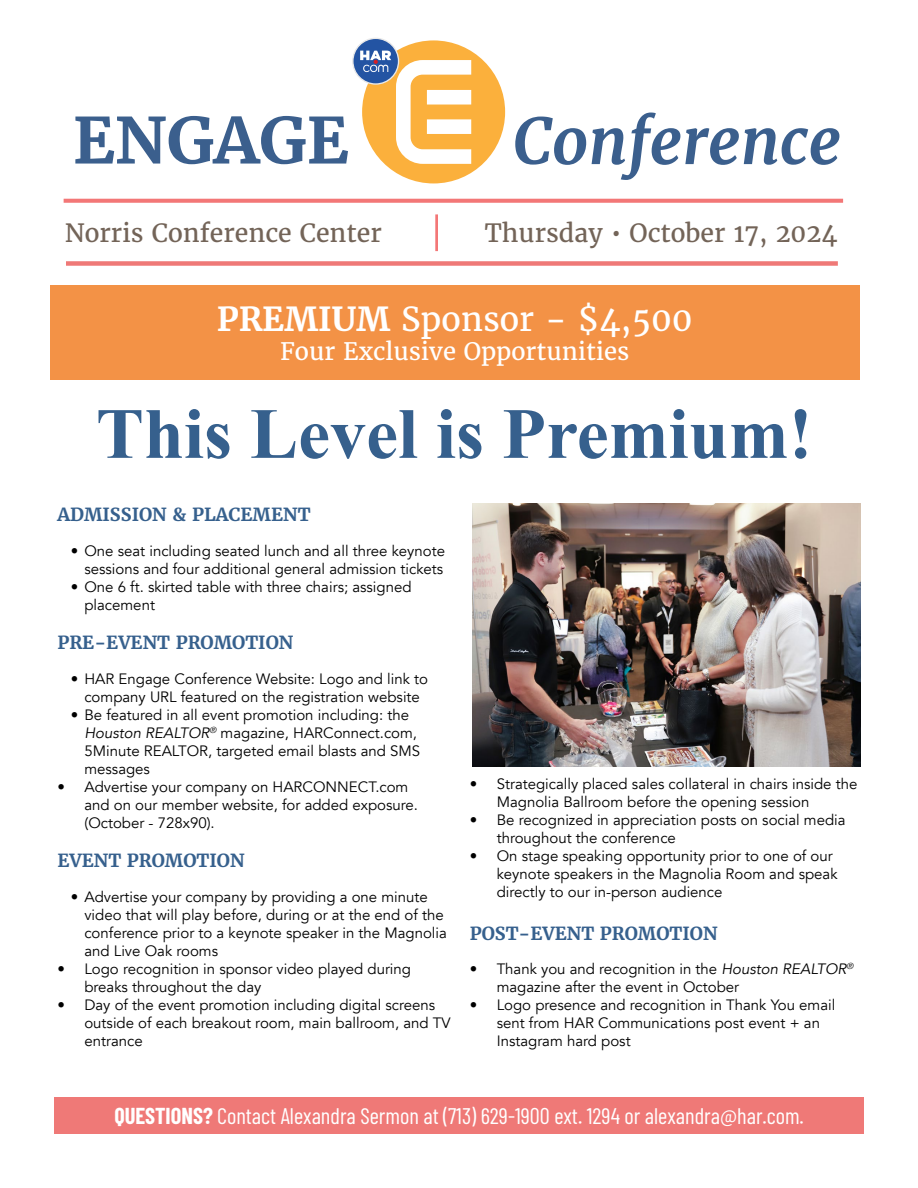
<style>
.page{position:relative;width:918px;height:1188px;background:#fff}
.page>*{position:absolute;margin:0;border:0;box-sizing:border-box;transform-origin:0 0}
.t1{font:700 72px "Times New Roman";color:#36608d}
.t2{font:italic 700 63.3px "Merriweather";color:#3b5f8d}
.t3{font:700 63.3px "Merriweather";color:#3b5f8d}
.t4{font:33px "Merriweather";color:#fff}
.t5{font:25.05px "Merriweather";color:#736458}
.t6{font:24px "Merriweather";color:#fff}
.t7{font:22.5px "Barlow Condensed";color:#fff}
.t8{font:700 18px "Merriweather";color:#36608d}
.t9{font:15px/18px "Avenir";color:#000}
.s1{font-weight:700}
.s2{font-style:italic}
</style>
<div class="page">
<div style="left:362px;top:40px;width:143px;height:143px;background:#fbb03c;border-radius:50%"></div>
<svg style="left:353px;top:38px;width:46px;height:46px"></svg>
<div style="left:352px;top:38px;width:47px;height:47px;border:1px solid #e9e9e9;border-radius:50%"></div>
<svg style="left:360px;top:51px;width:111px;height:113px"></svg>
<svg style="left:64px;top:199px;width:779px;height:4px;background:#f37f7f"></svg>
<hr style="left:435px;top:214px;width:3px;height:37px;background:#f37777">
<div style="left:66px;top:261px;width:772px;height:5px;background:#ef7977"></div>
<div style="left:50px;top:286px;width:810px;height:94px;background:#f39246"></div>
<div style="left:54px;top:1097px;width:810px;height:37px;background:#ef7977"></div>
<img style="left:472px;top:503px;width:389px;height:264px">
<h2 class="t3" style="left:73px;top:100px;width:278px">ENGAGE</h2>
<h2 class="t2" style="left:513px;top:102px;width:330px">Conference</h2>
<h3 class="t5" style="left:65px;top:217px;width:319px">Norris Conference Center</h3>
<h3 class="t5" style="left:485px;top:217px;width:354px">Thursday • October 17, 2024</h3>
<h3 class="t4" style="left:217px;top:298px;width:478px"><span class="s1">PREMIUM</span> Sponsor - $4,500</h3>
<h3 class="t6" style="left:280px;top:336px;width:351px">Four Exclusive Opportunities</h3>
<h1 class="t1" style="left:96px;top:384px;width:718px">This Level is Premium!</h1>
<p class="t8" style="left:57px;top:503px;width:255px">ADMISSION &amp; PLACEMENT</p>
<p class="t9" style="left:71px;top:542px;width:376px;text-align:right">• One seat including seated lunch and all three keynote sessions and four additional general admission tickets</p>
<p class="t9" style="left:84px;top:578px;width:329px;text-indent:-14px">• One 6 ft. skirted table with three chairs; assigned placement</p>
<p class="t8" style="left:57px;top:631px;width:237px">PRE-EVENT PROMOTION</p>
<p class="t9" style="left:71px;top:670px;width:359px;text-align:center">• HAR Engage Conference Website: Logo and link to company URL featured on the registration website</p>
<p class="t9" style="left:84px;top:706px;width:337px;text-indent:-14px">• Be featured in all event promotion including: the <span class="s2">Houston REALTOR</span><sup>®</sup> magazine, HARConnect.com, 5Minute REALTOR, targeted email blasts and SMS messages</p>
<p class="t9" style="left:84px;top:778px;width:335px;text-indent:-27px">• Advertise your company on HARCONNECT.com and on our member website, for added exposure. (October - 728x90).</p>
<p class="t8" style="left:57px;top:849px;width:189px">EVENT PROMOTION</p>
<p class="t9" style="left:84px;top:888px;width:364px;text-indent:-14px">• Advertise your company by providing a one minute video that will play before, during or at the end of the conference prior to a keynote speaker in the Magnolia and Live Oak rooms</p>
<p class="t9" style="left:84px;top:960px;width:328px;text-indent:-27px">• Logo recognition in sponsor video played during breaks throughout the day</p>
<p class="t9" style="left:84px;top:996px;width:368px;text-indent:-27px">• Day of the event promotion including digital screens outside of each breakout room, main ballroom, and TV entrance</p>
<p class="t9" style="left:497px;top:775px;width:362px;text-indent:-27px">• Strategically placed sales collateral in chairs inside the<br>Magnolia Ballroom before the opening session</p>
<p class="t9" style="left:497px;top:811px;width:350px;text-indent:-27px">• Be recognized in appreciation posts on social media throughout the conference</p>
<p class="t9" style="left:497px;top:847px;width:342px;text-indent:-27px">• On stage speaking opportunity prior to one of our keynote speakers in the Magnolia Room and speak directly to our in-person audience</p>
<p class="t8" style="left:470px;top:922px;width:249px">POST-EVENT PROMOTION</p>
<p class="t9" style="left:497px;top:961px;width:358px;text-indent:-27px">• Thank you and recognition in the <span class="s2">Houston REALTOR</span><sup>® </sup>magazine after the event in October</p>
<p class="t9" style="left:497px;top:997px;width:340px;text-indent:-27px">• Logo presence and recognition in Thank You email sent from HAR Communications post event + an<br>Instagram hard post</p>
<h3 class="t7" style="left:114px;top:1099px;width:691px"><span class="s1">QUESTIONS?</span> Contact Alexandra Sermon at (713) 629-1900 ext. 1294 or alexandra@har.com.</h3>
</div>
